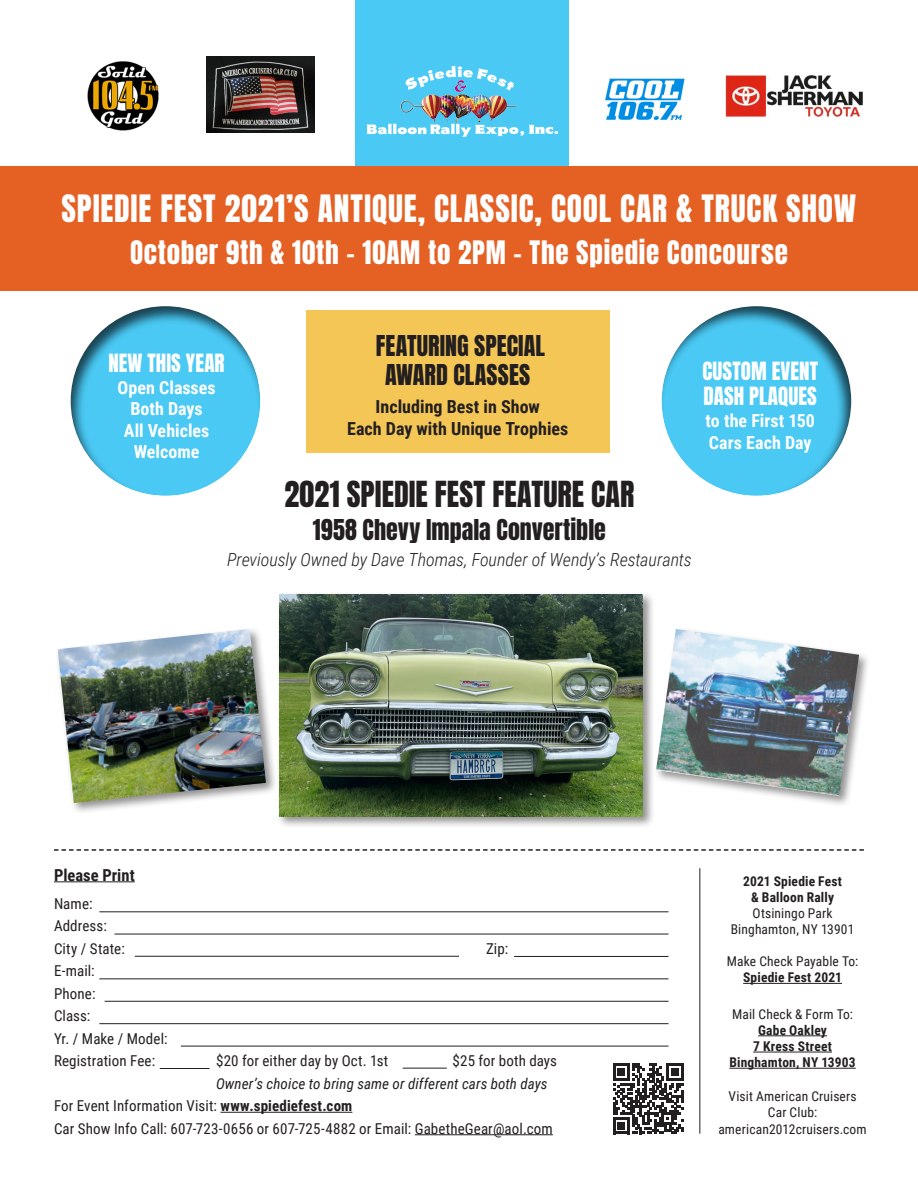
<style>
.page{position:relative;width:918px;height:1188px;background:#fff}
.page>*{position:absolute;margin:0;border:0;box-sizing:border-box;transform-origin:0 0}
.t1{font:31.5px "Anton";letter-spacing:.025em;color:#fff}
.t2{font:30px "Anton";color:#231f20}
.t3{font:27px "Anton";letter-spacing:.025em;color:#fff}
.t4{font:24px/28.8px "Anton";color:#231f20;text-align:center}
.t5{font:21px/25.2px "Anton";letter-spacing:.005em;color:#fff}
.t6{font:700 18px/21.6px "Roboto Condensed";color:#fff;text-align:center}
.t7{font:italic 300 18px "Roboto Condensed";letter-spacing:-.005em;color:#231f20}
.t8{font:700 18px "Roboto Condensed";color:#231f20}
.t9{font:700 16.5px "Roboto Condensed";color:#231f20}
.t10{font:15px "Roboto Condensed";letter-spacing:.005em;color:#231f20}
.t11{font:italic 15px "Roboto Condensed";letter-spacing:.005em;color:#231f20}
.t12{font:13.5px/16.5px "Roboto Condensed";letter-spacing:.01em;color:#231f20;text-align:center}
.t13{font:700 13.5px/16.2px "Roboto Condensed";letter-spacing:.01em;color:#231f20;text-align:center}
.s1{font-weight:700}
.s2{font-weight:400}
</style>
<div class="page">
<div style="left:355px;top:0;width:213px;height:176px;background:#49c9f4"></div>
<img style="left:366px;top:65px;width:193px;height:74px">
<div style="left:0;top:166px;width:918px;height:125px;background:#e56023"></div>
<div style="left:662px;top:305px;width:192px;height:194px;background:#231f20;opacity:.75"></div>
<div style="left:71px;top:305px;width:192px;height:194px;background:#231f20;opacity:.75"></div>
<svg style="left:54px;top:849px;width:810px;height:2px"></svg>
<hr style="left:54px;top:881px;width:81px;height:1px;background:#231f20">
<hr style="left:221px;top:1112px;width:131px;height:1px;background:#231f20">
<hr style="left:415px;top:1134px;width:138px;height:1px;background:#231f20">
<img style="left:207px;top:57px;width:107px;height:75px">
<img style="left:87px;top:61px;width:72px;height:70px">
<img style="left:605px;top:78px;width:80px;height:43px">
<img style="left:725px;top:75px;width:138px;height:42px">
<div style="left:306px;top:310px;width:304px;height:143px;background:#f4c656"></div>
<hr style="left:99px;top:912px;width:570px;height:1px;background:#231f20">
<hr style="left:135px;top:956px;width:324px;height:1px;background:#231f20">
<hr style="left:514px;top:956px;width:155px;height:1px;background:#231f20">
<hr style="left:105px;top:1001px;width:564px;height:1px;background:#231f20">
<hr style="left:181px;top:1046px;width:488px;height:1px;background:#231f20">
<hr style="left:114px;top:934px;width:555px;height:1px;background:#231f20">
<hr style="left:99px;top:979px;width:570px;height:1px;background:#231f20">
<hr style="left:99px;top:1023px;width:570px;height:1px;background:#231f20">
<hr style="left:160px;top:1068px;width:50px;height:1px;background:#231f20">
<hr style="left:403px;top:1068px;width:44px;height:1px;background:#231f20">
<hr style="left:743px;top:983px;width:99px;height:1px;background:#231f20">
<hr style="left:758px;top:1035px;width:69px;height:1px;background:#231f20">
<hr style="left:753px;top:1052px;width:79px;height:1px;background:#231f20">
<hr style="left:729px;top:1068px;width:127px;height:1px;background:#231f20">
<hr style="left:699px;top:868px;width:1px;height:266px;background:#231f20">
<div style="left:276px;top:591px;width:379px;height:237px;background:#231f20;opacity:.5"></div>
<img style="left:279px;top:594px;width:364px;height:222px">
<div style="left:55px;top:626px;width:222px;height:189px;background:#231f20;opacity:.5"></div>
<img style="left:58px;top:629px;width:208px;height:174px">
<div style="left:653px;top:626px;width:218px;height:181px;background:#231f20;opacity:.5"></div>
<img style="left:656px;top:629px;width:203px;height:167px">
<svg style="left:613px;top:1064px;width:71px;height:70px"></svg>
<p class="t1" style="left:62px;top:193px;width:796px">SPIEDIE FEST 2021’S ANTIQUE, CLASSIC, COOL CAR &amp; TRUCK SHOW</p>
<p class="t3" style="left:130px;top:239px;width:659px">October 9th &amp; 10th - 10AM to 2PM - The Spiedie Concourse</p>
<p class="t5" style="left:108px;top:352px;width:118px">NEW THIS YEAR</p>
<p class="t6" style="left:118px;top:376px;width:99px">Open Classes<br>Both Days</p>
<p class="t6" style="left:124px;top:419px;width:87px">All Vehicles<br>Welcome</p>
<p class="t4" style="left:376px;top:333px;width:171px">FEATURING SPECIAL<br>AWARD CLASSES</p>
<p class="t8" style="left:376px;top:394px;width:166px">Including Best in Show</p>
<p class="t8" style="left:347px;top:416px;width:223px">Each Day with Unique Trophies</p>
<p class="t2" style="left:284px;top:479px;width:352px">2021 SPIEDIE FEST FEATURE CAR</p>
<p class="t4" style="left:313px;top:517px;width:295px">1958 Chevy Impala Convertible</p>
<p class="t7" style="left:227px;top:547px;width:466px">Previously Owned by Dave Thomas, Founder of Wendy’s Restaurants</p>
<p class="t5" style="left:702px;top:360px;width:117px">CUSTOM EVENT<br>DASH PLAQUES</p>
<p class="t6" style="left:705px;top:409px;width:111px;text-align:left">to the First 150<br>Cars Each Day</p>
<p class="t9" style="left:54px;top:863px;width:82px">Please Print</p>
<p class="t10" style="left:54px;top:893px;width:40px">Name:</p>
<p class="t10" style="left:54px;top:915px;width:54px">Address:</p>
<p class="t10" style="left:54px;top:938px;width:72px">City / State:</p>
<p class="t10" style="left:486px;top:938px;width:24px">Zip:</p>
<p class="t10" style="left:54px;top:960px;width:42px">E-mail:</p>
<p class="t10" style="left:54px;top:983px;width:43px">Phone:</p>
<p class="t10" style="left:54px;top:1005px;width:38px">Class:</p>
<p class="t10" style="left:54px;top:1028px;width:115px">Yr. / Make / Model:</p>
<p class="t10" style="left:54px;top:1050px;width:103px">Registration Fee:</p>
<p class="t10" style="left:216px;top:1050px;width:174px">$20 for either day by Oct. 1st</p>
<p class="t10" style="left:453px;top:1050px;width:106px">$25 for both days</p>
<p class="t11" style="left:216px;top:1073px;width:333px">Owner’s choice to bring same or different cars both days</p>
<p class="t10" style="left:54px;top:1095px;width:300px">For Event Information Visit: <span class="s1">www.spiediefest.com</span></p>
<p class="t10" style="left:54px;top:1118px;width:500px">Car Show Info Call: 607-723-0656 or 607-725-4882 or Email: GabetheGear@aol.com</p>
<p class="t13" style="left:743px;top:872px;width:100px">2021 Spiedie Fest</p>
<p class="t13" style="left:751px;top:888px;width:85px">&amp; Balloon Rally</p>
<p class="t12" style="left:753px;top:904px;width:82px">Otsiningo Park</p>
<p class="t12" style="left:731px;top:921px;width:125px">Binghamton, NY 13901</p>
<p class="t12" style="left:727px;top:953px;width:133px">Make Check Payable To:<br><span class="s1">Spiedie Fest 2021</span></p>
<p class="t13" style="left:729px;top:1005px;width:128px"><span class="s2">Mail Check &amp; Form To:<br></span>Gabe Oakley<br>7 Kress Street<br>Binghamton, NY 13903</p>
<p class="t12" style="left:729px;top:1087px;width:130px">Visit American Cruisers<br>Car Club:</p>
<p class="t12" style="left:718px;top:1120px;width:150px">american2012cruisers.com</p>
</div>
